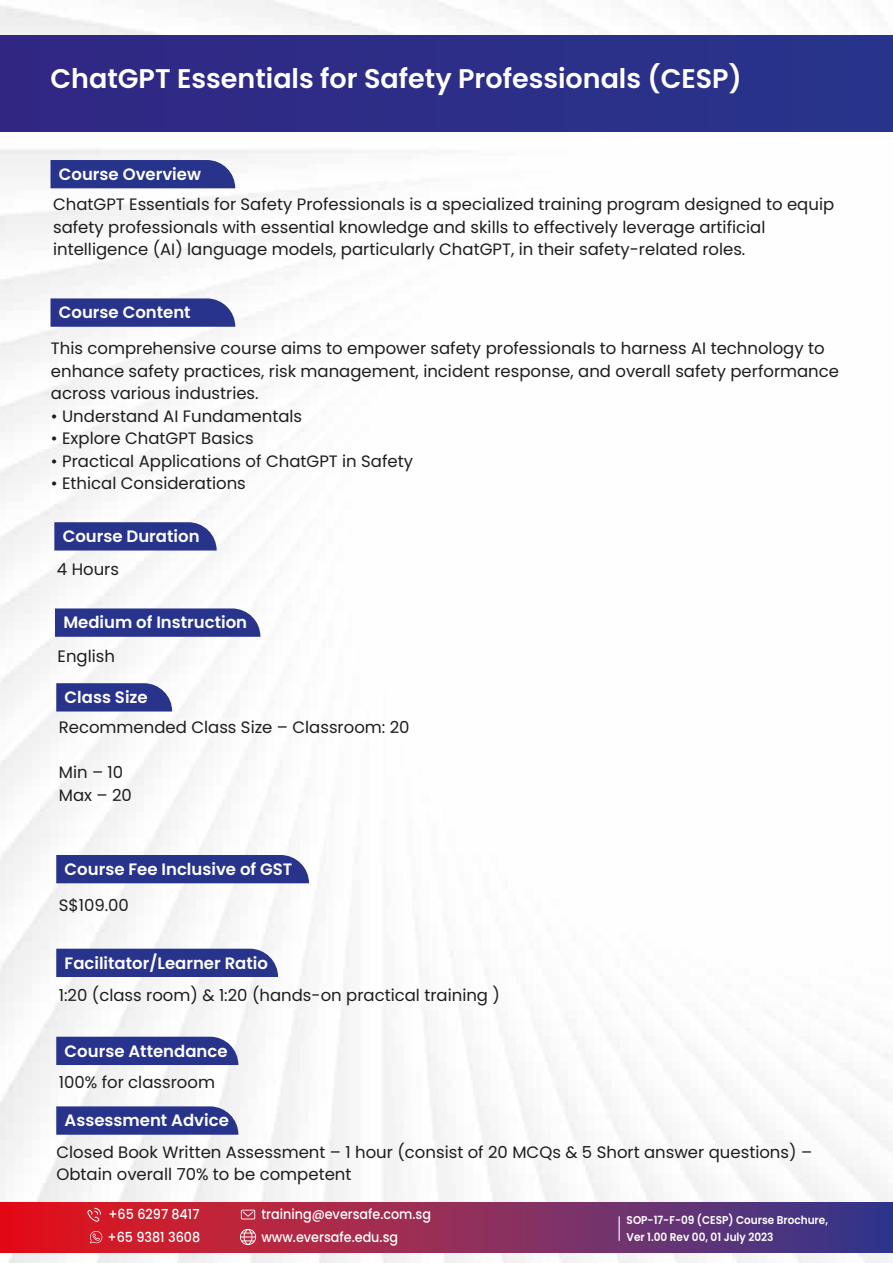
<style>
.page{position:relative;width:893px;height:1263px;background:#fff}
.page>*{position:absolute;margin:0;border:0;box-sizing:border-box;transform-origin:0 0}
.t1{font:600 27px "Poppins";color:#fff}
.t2{font:16.5px/22.5px "Poppins";color:#1d1d1b}
.t3{font:600 16.5px "Poppins";color:#fff}
.t4{font:500 13.8px/23.2px "Poppins";color:#fff;scale:.93 1}
.t5{font:600 11.4px/16.5px "Poppins";color:#fff;scale:.93 1}
</style>
<div class="page">
<img style="left:0;top:0;width:893px;height:1263px">
<div style="left:51px;top:160px;width:184px;height:28px;background:#28348b"></div>
<svg style="left:51px;top:298px;width:184px;height:29px;background:#333e91"></svg>
<svg style="left:54px;top:522px;width:163px;height:28px;background:#323d90"></svg>
<svg style="left:55px;top:608px;width:205px;height:29px;background:#323e90"></svg>
<svg style="left:0;top:1203px;width:893px;height:49px;background:#902a56"></svg>
<svg style="left:240px;top:1229px;width:16px;height:16px"></svg>
<svg style="left:241px;top:1210px;width:14px;height:9px"></svg>
<svg style="left:87px;top:1208px;width:14px;height:14px"></svg>
<svg style="left:619px;top:1216px;width:1px;height:25px"></svg>
<svg style="left:90px;top:1230px;width:12px;height:13px"></svg>
<div style="left:0;top:35px;width:893px;height:97px;background:#2d2e87"></div>
<svg style="left:56px;top:683px;width:116px;height:28px;background:#344091"></svg>
<div style="left:56px;top:855px;width:253px;height:28px;background:#28348b"></div>
<div style="left:56px;top:949px;width:222px;height:28px;background:#28348b"></div>
<div style="left:56px;top:1037px;width:182px;height:28px;background:#28348b"></div>
<svg style="left:56px;top:1106px;width:182px;height:29px;background:#333e90"></svg>
<h1 class="t1" style="left:51px;top:63px;width:693px">ChatGPT Essentials for Safety Professionals (CESP)</h1>
<p class="t3" style="left:59px;top:165px;width:144px">Course Overview</p>
<p class="t2" style="left:53px;top:193px;width:783px">ChatGPT Essentials for Safety Professionals is a specialized training program designed to equip safety professionals with essential knowledge and skills to effectively leverage artificial intelligence (AI) language models, particularly ChatGPT, in their safety-related roles.</p>
<p class="t3" style="left:59px;top:303px;width:133px">Course Content</p>
<p class="t2" style="left:51px;top:337px;width:790px">This comprehensive course aims to empower safety professionals to harness AI technology to enhance safety practices, risk management, incident response, and overall safety performance across various industries.</p>
<p class="t2" style="left:51px;top:405px;width:253px">• Understand AI Fundamentals</p>
<p class="t2" style="left:51px;top:427px;width:204px">• Explore ChatGPT Basics</p>
<p class="t2" style="left:51px;top:450px;width:364px">• Practical Applications of ChatGPT in Safety</p>
<p class="t2" style="left:51px;top:472px;width:196px">• Ethical Considerations</p>
<p class="t3" style="left:63px;top:527px;width:138px">Course Duration</p>
<p class="t2" style="left:57px;top:558px;width:64px">4 Hours</p>
<p class="t3" style="left:63px;top:613px;width:185px">Medium of Instruction</p>
<p class="t2" style="left:58px;top:645px;width:59px">English</p>
<p class="t3" style="left:65px;top:688px;width:85px">Class Size</p>
<p class="t2" style="left:59px;top:716px;width:352px">Recommended Class Size – Classroom: 20</p>
<p class="t2" style="left:59px;top:761px;width:75px">Min – 10<br>Max – 20</p>
<p class="t3" style="left:65px;top:859px;width:229px">Course Fee Inclusive of GST</p>
<p class="t2" style="left:59px;top:894px;width:72px">S$109.00</p>
<p class="t3" style="left:65px;top:953px;width:205px">Facilitator/Learner Ratio</p>
<p class="t2" style="left:59px;top:984px;width:443px">1:20 (class room) &amp; 1:20 (hands-on practical training )</p>
<p class="t3" style="left:65px;top:1041px;width:164px">Course Attendance</p>
<p class="t2" style="left:59px;top:1071px;width:158px">100% for classroom</p>
<p class="t3" style="left:65px;top:1111px;width:166px">Assessment Advice</p>
<p class="t2" style="left:56px;top:1140px;width:757px">Closed Book Written Assessment – 1 hour (consist of 20 MCQs &amp; 5 Short answer questions) –<br>Obtain overall 70% to be competent</p>
<p class="t4" style="left:108px;top:1202px;width:101px">+65 6297 8417 +65 9381 3608</p>
<p class="t4" style="left:261px;top:1202px;width:184px">training@eversafe.com.sg www.eversafe.edu.sg</p>
<p class="t5" style="left:627px;top:1212px;width:218px">SOP-17-F-09 (CESP) Course Brochure,<br>Ver 1.00 Rev 00, 01 July 2023</p>
</div>
